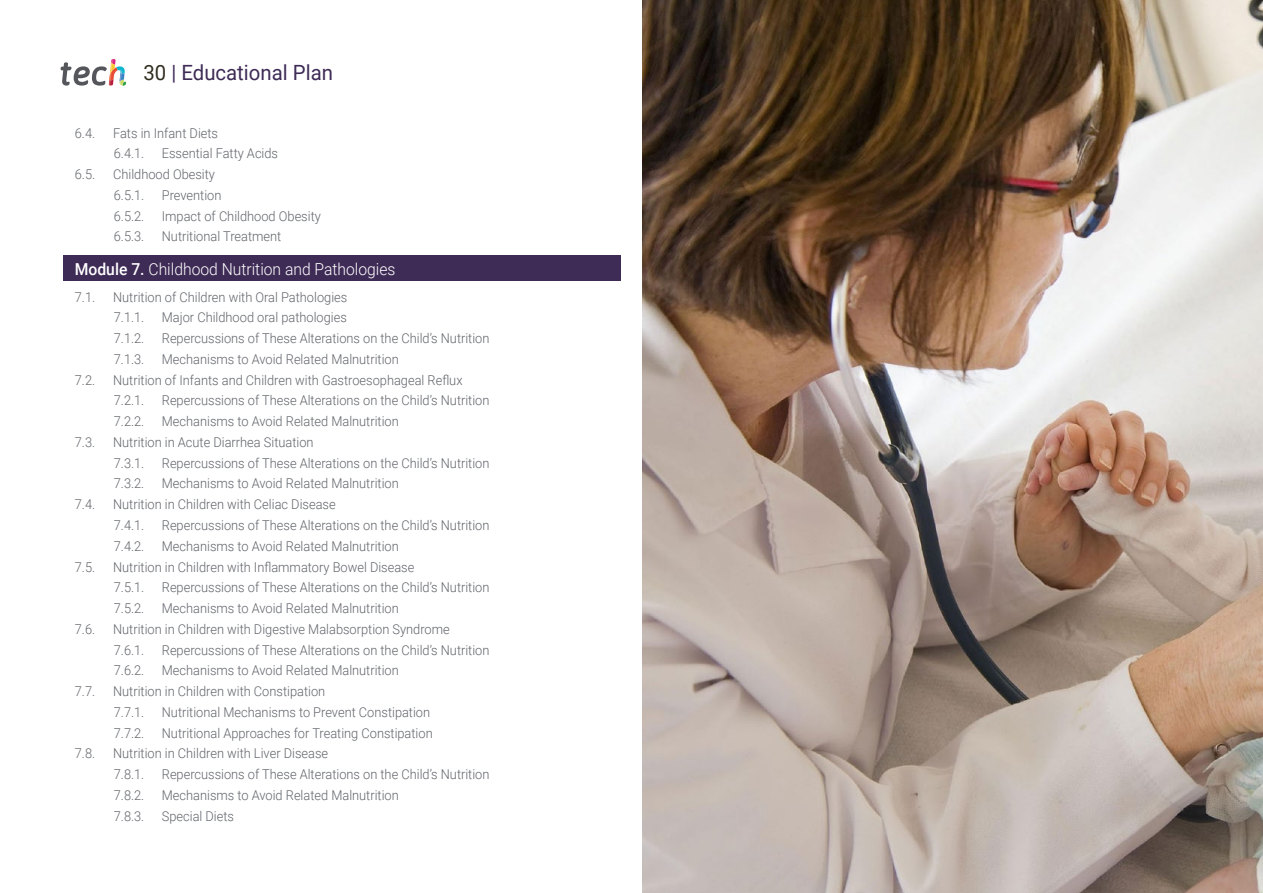
<style>
.page{position:relative;width:1263px;height:893px;background:#fff}
.page>*{position:absolute;margin:0;border:0;box-sizing:border-box;transform-origin:0 0}
.t1{font:21px "Roboto";color:#3e2b56}
.t2{font:300 16.5px "Roboto";color:#fff;scale:.95 1}
.t3{font:300 13.5px/20.7px "Roboto";color:#61646a;scale:.95 1}
.s1{color:#312e20}
.s2{font-weight:500}
</style>
<div class="page">
<svg style="left:61px;top:59px;width:65px;height:27px"></svg>
<div style="left:64px;top:256px;width:557px;height:25px;background:#3e2b56"></div>
<img style="left:642px;top:0;width:621px;height:893px">
<h1 class="t1" style="left:144px;top:57px;width:191px"><span class="s1">30</span> | Educational Plan</h1>
<p class="t3" style="left:75px;top:122px;width:23px">6.4.</p>
<p class="t3" style="left:113px;top:122px;width:112px">Fats in Infant Diets<br>6.4.1.</p>
<p class="t3" style="left:162px;top:143px;width:124px">Essential Fatty Acids</p>
<p class="t3" style="left:75px;top:164px;width:23px">6.5.</p>
<p class="t3" style="left:113px;top:164px;width:109px">Childhood Obesity<br>6.5.1.</p>
<p class="t3" style="left:162px;top:184px;width:64px">Prevention</p>
<p class="t3" style="left:114px;top:205px;width:34px">6.5.2.</p>
<p class="t3" style="left:162px;top:205px;width:169px">Impact of Childhood Obesity</p>
<p class="t3" style="left:114px;top:226px;width:34px">6.5.3.</p>
<p class="t3" style="left:162px;top:226px;width:127px">Nutritional Treatment</p>
<p class="t2" style="left:75px;top:257px;width:339px"><span class="s2">Module 7.</span> Childhood Nutrition and Pathologies</p>
<p class="t3" style="left:75px;top:286px;width:23px">7.1.</p>
<p class="t3" style="left:113px;top:286px;width:248px">Nutrition of Children with Oral Pathologies<br>7.1.1.</p>
<p class="t3" style="left:162px;top:307px;width:196px">Major Childhood oral pathologies</p>
<p class="t3" style="left:114px;top:328px;width:34px">7.1.2.</p>
<p class="t3" style="left:162px;top:328px;width:346px">Repercussions of These Alterations on the Child’s Nutrition</p>
<p class="t3" style="left:114px;top:348px;width:34px">7.1.3.</p>
<p class="t3" style="left:162px;top:348px;width:251px">Mechanisms to Avoid Related Malnutrition</p>
<p class="t3" style="left:75px;top:369px;width:23px">7.2.</p>
<p class="t3" style="left:113px;top:369px;width:369px">Nutrition of Infants and Children with Gastroesophageal Reflux<br>7.2.1.</p>
<p class="t3" style="left:162px;top:390px;width:346px">Repercussions of These Alterations on the Child’s Nutrition</p>
<p class="t3" style="left:114px;top:411px;width:34px">7.2.2.</p>
<p class="t3" style="left:162px;top:411px;width:251px">Mechanisms to Avoid Related Malnutrition</p>
<p class="t3" style="left:75px;top:431px;width:23px">7.3.</p>
<p class="t3" style="left:113px;top:431px;width:213px">Nutrition in Acute Diarrhea Situation<br>7.3.1.</p>
<p class="t3" style="left:162px;top:452px;width:346px">Repercussions of These Alterations on the Child’s Nutrition</p>
<p class="t3" style="left:114px;top:473px;width:34px">7.3.2.</p>
<p class="t3" style="left:162px;top:473px;width:251px">Mechanisms to Avoid Related Malnutrition</p>
<p class="t3" style="left:75px;top:494px;width:23px">7.4.</p>
<p class="t3" style="left:113px;top:494px;width:236px">Nutrition in Children with Celiac Disease<br>7.4.1.</p>
<p class="t3" style="left:162px;top:514px;width:346px">Repercussions of These Alterations on the Child’s Nutrition</p>
<p class="t3" style="left:114px;top:535px;width:34px">7.4.2.</p>
<p class="t3" style="left:162px;top:535px;width:251px">Mechanisms to Avoid Related Malnutrition</p>
<p class="t3" style="left:75px;top:556px;width:23px">7.5.</p>
<p class="t3" style="left:113px;top:556px;width:319px">Nutrition in Children with Inflammatory Bowel Disease<br>7.5.1.</p>
<p class="t3" style="left:162px;top:577px;width:346px">Repercussions of These Alterations on the Child’s Nutrition</p>
<p class="t3" style="left:114px;top:597px;width:34px">7.5.2.</p>
<p class="t3" style="left:162px;top:597px;width:251px">Mechanisms to Avoid Related Malnutrition</p>
<p class="t3" style="left:75px;top:618px;width:23px">7.6.</p>
<p class="t3" style="left:113px;top:618px;width:356px">Nutrition in Children with Digestive Malabsorption Syndrome<br>7.6.1.</p>
<p class="t3" style="left:162px;top:639px;width:346px">Repercussions of These Alterations on the Child’s Nutrition</p>
<p class="t3" style="left:114px;top:660px;width:34px">7.6.2.</p>
<p class="t3" style="left:162px;top:660px;width:251px">Mechanisms to Avoid Related Malnutrition</p>
<p class="t3" style="left:75px;top:680px;width:23px">7.7.</p>
<p class="t3" style="left:113px;top:680px;width:225px">Nutrition in Children with Constipation<br>7.7.1.</p>
<p class="t3" style="left:162px;top:701px;width:284px">Nutritional Mechanisms to Prevent Constipation</p>
<p class="t3" style="left:114px;top:722px;width:34px">7.7.2.</p>
<p class="t3" style="left:162px;top:722px;width:287px">Nutritional Approaches for Treating Constipation</p>
<p class="t3" style="left:75px;top:743px;width:23px">7.8.</p>
<p class="t3" style="left:113px;top:743px;width:228px">Nutrition in Children with Liver Disease<br>7.8.1.</p>
<p class="t3" style="left:162px;top:763px;width:346px">Repercussions of These Alterations on the Child’s Nutrition</p>
<p class="t3" style="left:114px;top:784px;width:34px">7.8.2.</p>
<p class="t3" style="left:162px;top:784px;width:251px">Mechanisms to Avoid Related Malnutrition</p>
<p class="t3" style="left:114px;top:805px;width:34px">7.8.3.</p>
<p class="t3" style="left:162px;top:805px;width:77px">Special Diets</p>
</div>
